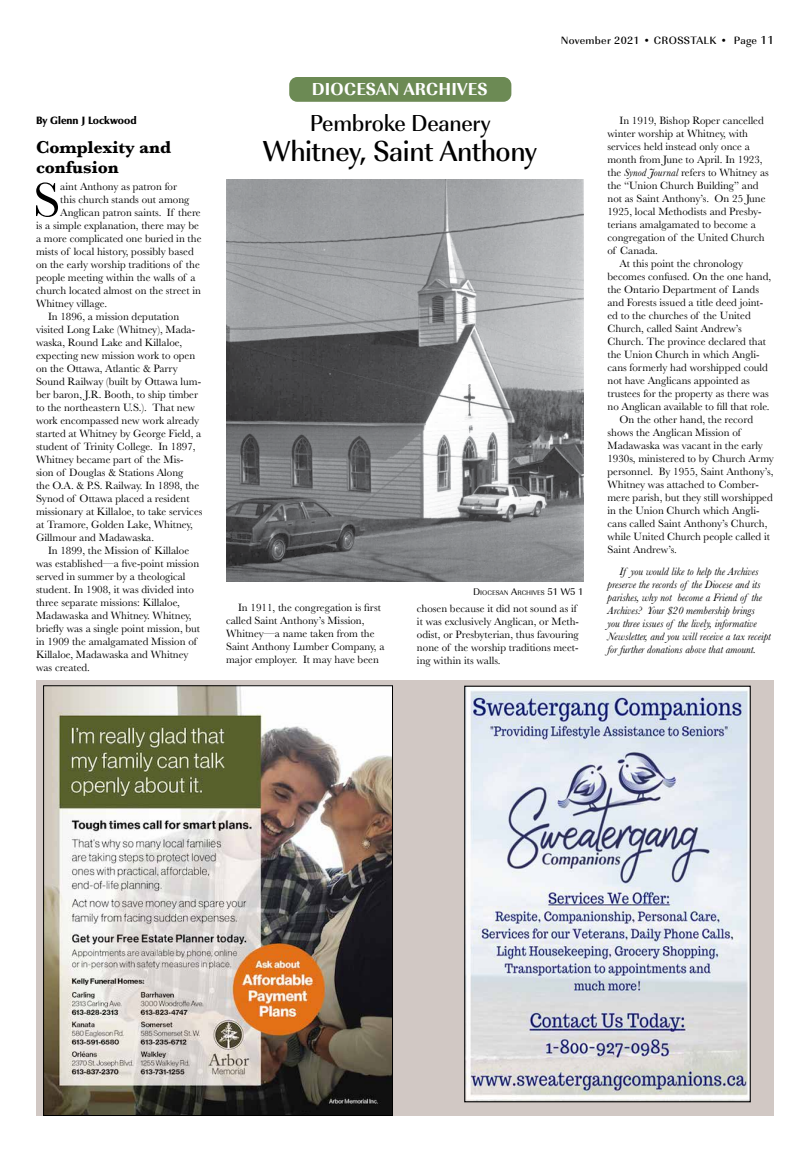
<style>
.page{position:relative;width:792px;height:1152px;background:#fff}
.page>*{position:absolute;margin:0;border:0;box-sizing:border-box;transform-origin:0 0}
.t1{font:50.3px "Baskerville";color:#000}
.t2{font:500 30px "Imperial URW";letter-spacing:-.01em;color:#000;scale:.95 1}
.t3{font:500 24px "Imperial URW";letter-spacing:-.01em;color:#000;scale:.95 1}
.t4{font:700 18px/20px "Baskerville";color:#000}
.t5{font:700 expanded 18px "Imperial URW";letter-spacing:.01em;color:#fff;scale:.95 1}
.t6{font:11px/13px "Baskerville";color:#000}
.t7{font:italic 11px/13px "Baskerville";color:#000}
.t8{font:500 11px "Imperial URW";letter-spacing:.03em;color:#000}
.t9{font:900 11px "Classico URW";color:#000}
.t10{font:7px "Imperial URW";color:#000}
.s1{font-style:inherit}
.s2{font-size:12px}
.s3{font-size:10px}
.s4{font-style:italic}
</style>
<div class="page">
<div style="left:288px;top:76px;width:224px;height:27px;background:#6c8a54;border-radius:9px"></div>
<div style="left:287px;top:75px;width:226px;height:29px;border:2px solid #fff;border-radius:9px"></div>
<div style="left:36px;top:680px;width:738px;height:436px;background:#d1c8c4"></div>
<img style="left:466px;top:688px;width:283px;height:412px">
<div style="left:464px;top:686px;width:287px;height:416px;border:1px solid #000"></div>
<img style="left:226px;top:179px;width:357px;height:403px">
<svg style="left:467px;top:384px;width:4px;height:10px"></svg>
<img style="left:45px;top:687px;width:346px;height:427px">
<div style="left:43px;top:685px;width:350px;height:431px;border:1px solid #000"></div>
<p class="t9" style="left:36px;top:113px;width:102px">By Glenn J Lockwood</p>
<h3 class="t4" style="left:36px;top:137px;width:137px">Complexity and confusion</h3>
<h1 class="t1" style="left:33px;top:168px;width:29px">S</h1>
<p class="t6" style="left:60px;top:180px;width:118px">aint Anthony as patron for</p>
<p class="t6" style="left:60px;top:193px;width:131px">this church stands out among</p>
<p class="t6" style="left:60px;top:206px;width:142px">Anglican patron saints. If there</p>
<p class="t6" style="left:36px;top:219px;width:164px">is a simple explanation, there may be</p>
<p class="t6" style="left:36px;top:232px;width:167px">a more complicated one buried in the</p>
<p class="t6" style="left:36px;top:245px;width:159px">mists of local history, possibly based</p>
<p class="t6" style="left:36px;top:258px;width:165px">on the early worship traditions of the</p>
<p class="t6" style="left:36px;top:271px;width:161px">people meeting within the walls of a</p>
<p class="t6" style="left:36px;top:284px;width:166px">church located almost on the street in</p>
<p class="t6" style="left:36px;top:298px;width:73px">Whitney village.</p>
<p class="t6" style="left:48px;top:311px;width:133px">In 1896, a mission deputation</p>
<p class="t6" style="left:36px;top:324px;width:161px">visited Long Lake (Whitney), Mada-</p>
<p class="t6" style="left:36px;top:337px;width:148px">waska, Round Lake and Killaloe,</p>
<p class="t6" style="left:36px;top:350px;width:161px">expecting new mission work to open</p>
<p class="t6" style="left:36px;top:363px;width:143px">on the Ottawa, Atlantic &amp; Parry</p>
<p class="t6" style="left:36px;top:376px;width:167px">Sound Railway (built by Ottawa lum-</p>
<p class="t6" style="left:36px;top:389px;width:164px">ber baron, J.R. Booth, to ship timber</p>
<p class="t6" style="left:36px;top:402px;width:161px">to the northeastern U.S.). That new</p>
<p class="t6" style="left:36px;top:415px;width:165px">work encompassed new work already</p>
<p class="t6" style="left:36px;top:428px;width:167px">started at Whitney by George Field, a</p>
<p class="t6" style="left:36px;top:441px;width:161px">student of Trinity College. In 1897,</p>
<p class="t6" style="left:36px;top:454px;width:149px">Whitney became part of the Mis-</p>
<p class="t6" style="left:36px;top:467px;width:149px">sion of Douglas &amp; Stations Along</p>
<p class="t6" style="left:36px;top:480px;width:165px">the O.A. &amp; P.S. Railway. In 1898, the</p>
<p class="t6" style="left:36px;top:493px;width:155px">Synod of Ottawa placed a resident</p>
<p class="t6" style="left:36px;top:506px;width:168px">missionary at Killaloe, to take services</p>
<p class="t6" style="left:36px;top:519px;width:158px">at Tramore, Golden Lake, Whitney,</p>
<p class="t6" style="left:36px;top:532px;width:120px">Gillmour and Madawaska.</p>
<p class="t6" style="left:48px;top:545px;width:143px">In 1899, the Mission of Killaloe</p>
<p class="t6" style="left:36px;top:558px;width:165px">was established—a five-point mission</p>
<p class="t6" style="left:36px;top:571px;width:151px">served in summer by a theological</p>
<p class="t6" style="left:36px;top:584px;width:160px">student. In 1908, it was divided into</p>
<p class="t6" style="left:36px;top:597px;width:145px">three separate missions: Killaloe,</p>
<p class="t6" style="left:36px;top:610px;width:157px">Madawaska and Whitney. Whitney,</p>
<p class="t6" style="left:36px;top:623px;width:166px">briefly was a single point mission, but</p>
<p class="t6" style="left:36px;top:636px;width:162px">in 1909 the amalgamated Mission of</p>
<p class="t6" style="left:36px;top:649px;width:154px">Killaloe, Madawaska and Whitney</p>
<p class="t6" style="left:36px;top:662px;width:56px">was created.</p>
<p class="t8" style="left:561px;top:33px;width:215px">November 2021 • CROSSTALK <span class="s1">•</span> Page <span class="s2">11</span></p>
<h3 class="t5" style="left:312px;top:75px;width:186px">DIOCESAN ARCHIVES</h3>
<h3 class="t3" style="left:310px;top:105px;width:192px">Pembroke Deanery</h3>
<h2 class="t2" style="left:263px;top:129px;width:290px">Whitney, Saint Anthony</h2>
<p class="t10" style="left:473px;top:587px;width:112px"><span class="s3">D</span> IOCESAN <span class="s3">A</span>RCHIVES <span class="s3">51 W5 1</span></p>
<p class="t6" style="left:226px;top:601px;width:160px;text-indent:12px">In 1911, the congregation is first called Saint Anthony’s Mission,<br>Whitney—a name taken from the<br>Saint Anthony Lumber Company, a major employer. It may have been</p>
<p class="t6" style="left:417px;top:602px;width:164px">chosen because it did not sound as if it was exclusively Anglican, or Meth&shy;odist, or Presbyterian, thus favouring none of the worship traditions meet&shy;ing within its walls.</p>
<p class="t6" style="left:619px;top:114px;width:146px">In 1919, Bishop Roper cancelled</p>
<p class="t6" style="left:607px;top:127px;width:142px">winter worship at Whitney, with</p>
<p class="t6" style="left:607px;top:140px;width:144px">services held instead only once a</p>
<p class="t6" style="left:607px;top:153px;width:157px">month from June to April. In 1923,</p>
<p class="t6" style="left:607px;top:166px;width:163px">the <span class="s4">Synod Journal</span> refers to Whitney as</p>
<p class="t6" style="left:607px;top:179px;width:153px">the “Union Church Building” and</p>
<p class="t6" style="left:607px;top:192px;width:160px">not as Saint Anthony’s. On 25 June</p>
<p class="t6" style="left:607px;top:205px;width:156px">1925, local Methodists and Presby-</p>
<p class="t6" style="left:607px;top:218px;width:150px">terians amalgamated to become a</p>
<p class="t6" style="left:607px;top:231px;width:159px">congregation of the United Church</p>
<p class="t6" style="left:607px;top:244px;width:52px">of Canada.</p>
<p class="t6" style="left:619px;top:257px;width:125px">At this point the chronology</p>
<p class="t6" style="left:607px;top:270px;width:165px">becomes confused. On the one hand,</p>
<p class="t6" style="left:607px;top:283px;width:153px">the Ontario Department of Lands</p>
<p class="t6" style="left:607px;top:296px;width:157px">and Forests issued a title deed joint-</p>
<p class="t6" style="left:607px;top:309px;width:145px">ed to the churches of the United</p>
<p class="t6" style="left:607px;top:322px;width:136px">Church, called Saint Andrew’s</p>
<p class="t6" style="left:607px;top:335px;width:160px">Church. The province declared that</p>
<p class="t6" style="left:607px;top:348px;width:154px">the Union Church in which Angli-</p>
<p class="t6" style="left:607px;top:361px;width:162px">cans formerly had worshipped could</p>
<p class="t6" style="left:607px;top:374px;width:144px">not have Anglicans appointed as</p>
<p class="t6" style="left:607px;top:387px;width:163px">trustees for the property as there was</p>
<p class="t6" style="left:607px;top:400px;width:164px">no Anglican available to fill that role.</p>
<p class="t6" style="left:619px;top:413px;width:135px">On the other hand, the record</p>
<p class="t6" style="left:607px;top:426px;width:135px">shows the Anglican Mission of</p>
<p class="t6" style="left:607px;top:439px;width:157px">Madawaska was vacant in the early</p>
<p class="t6" style="left:607px;top:452px;width:168px">1930s, ministered to by Church Army</p>
<p class="t6" style="left:607px;top:465px;width:168px">personnel. By 1955, Saint Anthony’s,</p>
<p class="t6" style="left:607px;top:478px;width:153px">Whitney was attached to Comber-</p>
<p class="t6" style="left:607px;top:491px;width:167px">mere parish, but they still worshipped</p>
<p class="t6" style="left:607px;top:504px;width:154px">in the Union Church which Angli-</p>
<p class="t6" style="left:607px;top:517px;width:161px">cans called Saint Anthony’s Church,</p>
<p class="t6" style="left:607px;top:530px;width:164px">while United Church people called it</p>
<p class="t6" style="left:607px;top:543px;width:71px">Saint Andrew’s.</p>
<p class="t7" style="left:607px;top:565px;width:165px;text-indent:12px">If you would like to help the Archives preserve the records of the Diocese and its parishes, why not become a Friend of the Archives? Your $20 membership brings<br>you three issues of the lively, informative Newsletter, and you will receive a tax receipt for further donations above that amount.</p>
</div>
